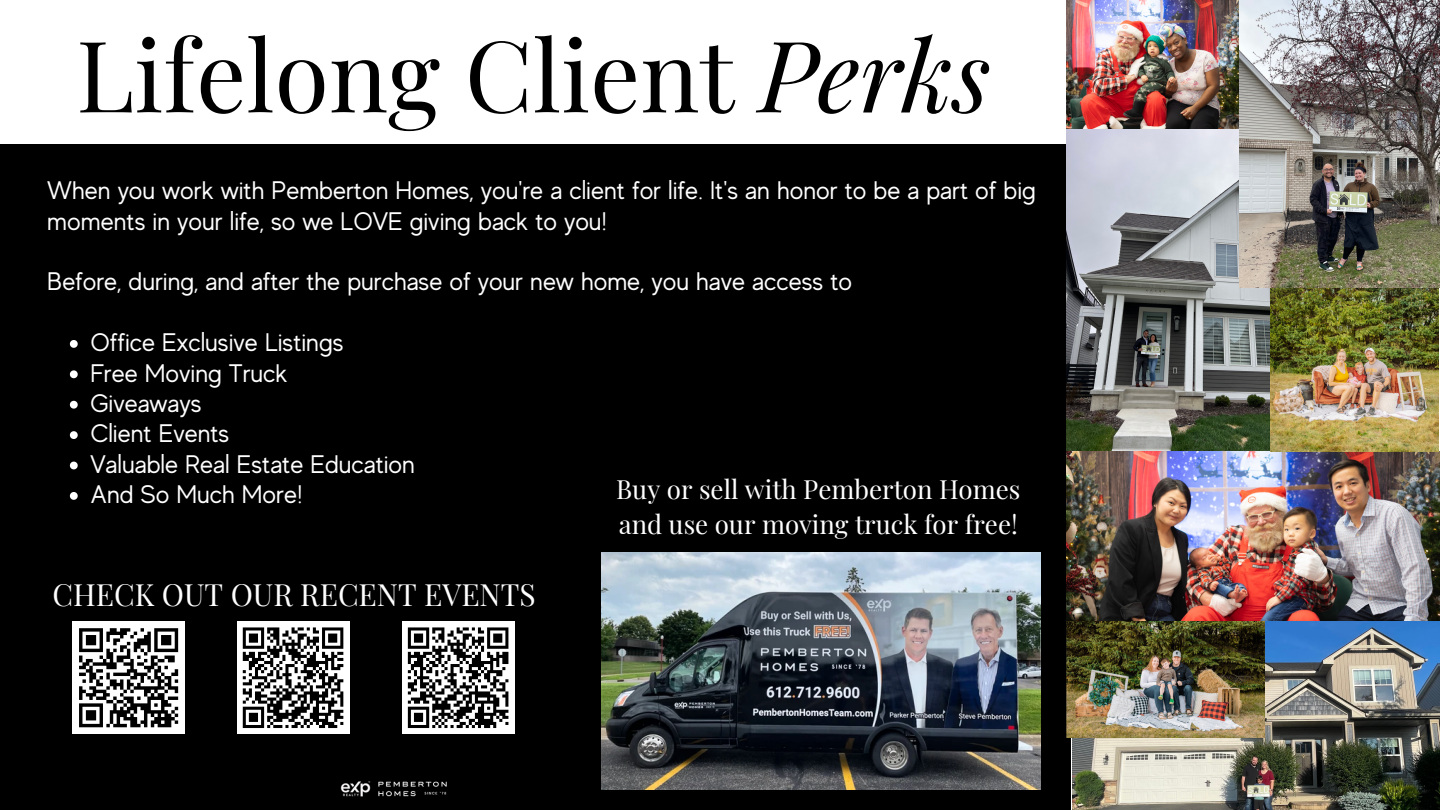
<style>
.page{position:relative;width:1440px;height:810px;background:#fff}
.page>*{position:absolute;margin:0;border:0;box-sizing:border-box;transform-origin:0 0}
.t1{font:99px "Playfair Display";color:#000}
.t2{font:30px "Playfair Display";color:#fff}
.t3{font:25.9px/35.7px "Playfair Display";color:#fff}
.t4{font:25.4px/30.4px "MADE Evolve Sans";color:#fff}
.s1{font-style:italic}
</style>
<div class="page">
<img style="left:1067px;top:0;width:172px;height:130px">
<div style="left:0;top:145px;width:1071px;height:665px;background:#000"></div>
<img style="left:1067px;top:130px;width:203px;height:322px">
<img style="left:1067px;top:452px;width:373px;height:170px">
<img style="left:1072px;top:622px;width:368px;height:188px">
<img style="left:1270px;top:288px;width:169px;height:164px">
<img style="left:1240px;top:1px;width:200px;height:287px">
<img style="left:1067px;top:622px;width:198px;height:115px">
<div style="left:237px;top:621px;width:112px;height:113px;background:#fff"></div>
<svg style="left:242px;top:627px;width:102px;height:101px"></svg>
<div style="left:402px;top:621px;width:113px;height:113px;background:#fff"></div>
<svg style="left:407px;top:627px;width:102px;height:101px"></svg>
<img style="left:601px;top:553px;width:440px;height:236px">
<svg style="left:70px;top:340px;width:8px;height:8px"></svg>
<svg style="left:70px;top:370px;width:8px;height:8px"></svg>
<svg style="left:70px;top:401px;width:8px;height:8px"></svg>
<svg style="left:70px;top:431px;width:8px;height:8px"></svg>
<svg style="left:70px;top:462px;width:8px;height:7px"></svg>
<svg style="left:70px;top:492px;width:8px;height:8px"></svg>
<img style="left:340px;top:781px;width:107px;height:16px">
<div style="left:72px;top:621px;width:113px;height:113px;background:#fff"></div>
<svg style="left:79px;top:628px;width:100px;height:100px"></svg>
<p class="t1" style="left:76px;top:5px;width:916px">Lifelong Client <span class="s1">Perks</span></p>
<p class="t4" style="left:47px;top:176px;width:990px">When you work with Pemberton Homes, you're a client for life. It's an honor to be a part of big moments in your life, so we LOVE giving back to you!</p>
<p class="t4" style="left:47px;top:267px;width:806px">Before, during, and after the purchase of your new home, you have access to</p>
<p class="t4" style="left:90px;top:328px;width:255px">Office Exclusive Listings</p>
<p class="t4" style="left:90px;top:358px;width:199px">Free Moving Truck</p>
<h2 class="t4" style="left:90px;top:388px;width:113px">Giveaways</h2>
<p class="t4" style="left:90px;top:419px;width:140px">Client Events</p>
<p class="t4" style="left:90px;top:449px;width:326px">Valuable Real Estate Education</p>
<p class="t4" style="left:90px;top:480px;width:214px">And So Much More!</p>
<p class="t3" style="left:616px;top:470px;width:406px">Buy or sell with Pemberton Homes and use our moving truck for free!</p>
<p class="t2" style="left:52px;top:574px;width:485px">CHECK OUT OUR RECENT EVENTS</p>
</div>
